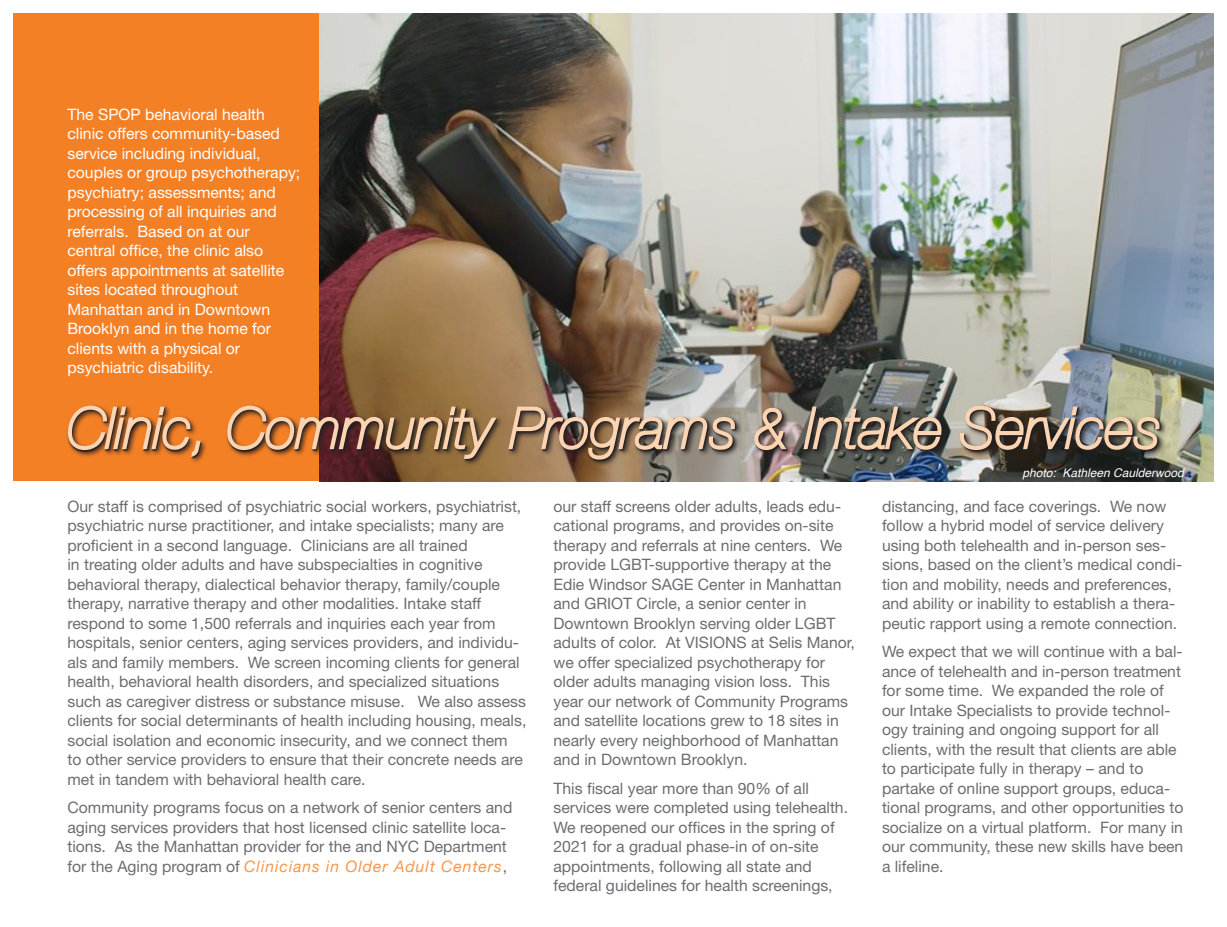
<style>
.page{position:relative;width:1227px;height:927px;background:#fff}
.page>*{position:absolute;margin:0;border:0;box-sizing:border-box;transform-origin:0 0}
.body_copy{font:15.75px/19.5px "Helvetica Neue";color:#6c6d70}
.body_copy-2{font:15.75px/19.5px "Helvetica Neue";color:#fff}
.body_copy-3{font:italic 12px "Helvetica";color:#fff}
.s1{font-style:italic;color:#f7974c}
</style>
<div class="page">
<img style="left:320px;top:14px;width:894px;height:468px">
<div style="left:14px;top:14px;width:306px;height:468px;background:#f48026"></div>
<img style="left:319px;top:404px;width:848px;height:63px">
<img style="left:191px;top:406px;width:971px;height:56px">
<svg style="left:67px;top:405px;width:136px;height:54px"></svg>
<svg style="left:225px;top:404px;width:274px;height:57px"></svg>
<svg style="left:507px;top:405px;width:230px;height:56px"></svg>
<svg style="left:752px;top:406px;width:37px;height:46px"></svg>
<svg style="left:802px;top:404px;width:142px;height:48px"></svg>
<img style="left:958px;top:404px;width:204px;height:48px">
<p class="body_copy-2" style="left:68px;top:104px;width:234px">The SPOP behavioral health clinic offers community-based service including individual, couples or group psychotherapy; psychiatry; assessments; and processing of all inquiries and referrals. Based on at our central office, the clinic also offers appointments at satellite sites located throughout<br>Manhattan and in Downtown<br>Brooklyn and in the home for clients with a physical or psychiatric disability.</p>
<p class="body_copy" style="left:68px;top:496px;width:460px">Our staff is comprised of psychiatric social workers, psychiatrist, psychiatric nurse practitioner, and intake specialists; many are proficient in a second language. Clinicians are all trained<br>in treating older adults and have subspecialties in cognitive behavioral therapy, dialectical behavior therapy, family/couple therapy, narrative therapy and other modalities. Intake staff respond to some 1,500 referrals and inquiries each year from hospitals, senior centers, aging services providers, and individu&shy;als and family members. We screen incoming clients for general health, behavioral health disorders, and specialized situations such as caregiver distress or substance misuse. We also assess clients for social determinants of health including housing, meals, social isolation and economic insecurity, and we connect them<br>to other service providers to ensure that their concrete needs are met in tandem with behavioral health care.</p>
<p class="body_copy" style="left:68px;top:798px;width:446px">Community programs focus on a network of senior centers and aging services providers that host licensed clinic satellite loca&shy;tions. As the Manhattan provider for the and NYC Department for the Aging program of <span class="s1">Clinicians in Older Adult Centers</span>,</p>
<p class="body_copy" style="left:554px;top:496px;width:303px">our staff screens older adults, leads edu&shy;cational programs, and provides on-site therapy and referrals at nine centers. We provide LGBT-supportive therapy at the Edie Windsor SAGE Center in Manhattan and GRIOT Circle, a senior center in Downtown Brooklyn serving older LGBT adults of color. At VISIONS at Selis Manor, we offer specialized psychotherapy for older adults managing vision loss. This year our network of Community Programs and satellite locations grew to 18 sites in nearly every neighborhood of Manhattan and in Downtown Brooklyn.</p>
<p class="body_copy" style="left:554px;top:778px;width:296px">This fiscal year more than 90% of all services were completed using telehealth.<br>We reopened our offices in the spring of 2021 for a gradual phase-in of on-site appointments, following all state and federal guidelines for health screenings,</p>
<p class="body_copy-3" style="left:1022px;top:463px;width:163px">photo: Kathleen Caulderwood</p>
<p class="body_copy" style="left:882px;top:496px;width:302px">distancing, and face coverings. We now follow a hybrid model of service delivery using both telehealth and in-person ses&shy;sions, based on the client’s medical condi&shy;tion and mobility, needs and preferences, and ability or inability to establish a thera&shy;peutic rapport using a remote connection.</p>
<p class="body_copy" style="left:882px;top:642px;width:303px">We expect that we will continue with a bal&shy;ance of telehealth and in-person treatment for some time. We expanded the role of our Intake Specialists to provide technol&shy;ogy training and ongoing support for all clients, with the result that clients are able to participate fully in therapy – and to partake of online support groups, educa&shy;tional programs, and other opportunities to socialize on a virtual platform. For many in our community, these new skills have been a lifeline.</p>
</div>
